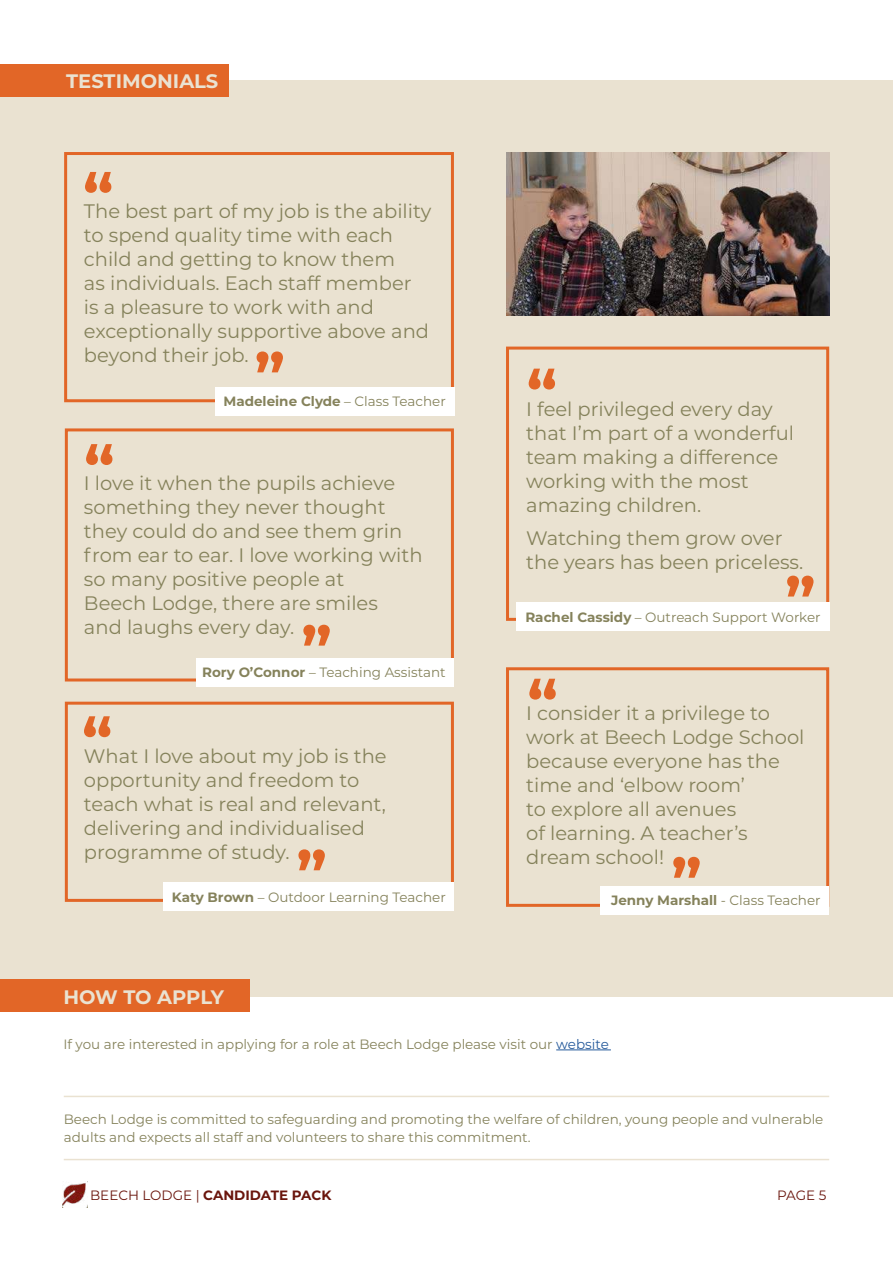
<style>
.page{position:relative;width:893px;height:1263px;background:#fff}
.page>*{position:absolute;margin:0;border:0;box-sizing:border-box;transform-origin:0 0}
.t1{font:700 61.5px "Montserrat";color:#e26627}
.t2{font:19.5px/24px "Montserrat";color:#85825b}
.t3{font:700 19.5px "Montserrat";color:#eae2d1}
.t4{font:13.5px/18px "Montserrat";color:#85825b}
.t5{font:700 13.5px "Montserrat";color:#85825b}
.t6{font:700 13.5px "Montserrat";color:#6a150c}
.t7{font:13.5px "Montserrat";color:#6a150c}
.s1{font-weight:400}
.s2{font-weight:700}
.s3{color:#265a9b}
</style>
<div class="page">
<img style="left:63px;top:1183px;width:23px;height:23px">
<div style="left:0;top:80px;width:893px;height:916px;background:#eae2d1"></div>
<div style="left:65px;top:428px;width:389px;height:253px;border:3px solid #e26627"></div>
<div style="left:0;top:979px;width:249px;height:33px;background:#e26627"></div>
<hr style="left:556px;top:1049px;width:55px;height:1px;background:#265a9b">
<div style="left:0;top:64px;width:228px;height:32px;background:#e26627"></div>
<div style="left:65px;top:702px;width:389px;height:200px;border:3px solid #e26627"></div>
<div style="left:64px;top:152px;width:390px;height:250px;border:3px solid #e26627"></div>
<div style="left:196px;top:658px;width:258px;height:28px;background:#fff"></div>
<div style="left:164px;top:882px;width:290px;height:28px;background:#fff"></div>
<div style="left:215px;top:387px;width:239px;height:29px;background:#fff"></div>
<hr style="left:64px;top:1096px;width:765px;height:1px;background:#eae2d1">
<hr style="left:64px;top:1159px;width:765px;height:1px;background:#eae2d1">
<div style="left:506px;top:667px;width:323px;height:240px;border:3px solid #e26627"></div>
<div style="left:506px;top:347px;width:323px;height:274px;border:3px solid #e26627"></div>
<div style="left:516px;top:602px;width:313px;height:29px;background:#fff"></div>
<img style="left:506px;top:152px;width:323px;height:163px">
<div style="left:601px;top:887px;width:228px;height:28px;background:#fff"></div>
<p class="t3" style="left:66px;top:72px;width:154px">TESTIMONIALS</p>
<h1 class="t1" style="left:83px;top:166px;width:32px">“</h1>
<p class="t2" style="left:84px;top:199px;width:349px">The best part of my job is the ability to spend quality time with each child and getting to know them<br>as individuals. Each staff member<br>is a pleasure to work with and exceptionally supportive above and beyond their job.</p>
<p class="t5" style="left:223px;top:395px;width:224px">Madeleine Clyde <span class="s1">– Class Teacher</span></p>
<h1 class="t1" style="left:254px;top:346px;width:32px">”</h1>
<h1 class="t1" style="left:84px;top:438px;width:32px">“</h1>
<p class="t2" style="left:84px;top:472px;width:340px">I love it when the pupils achieve something they never thought they could do and see them grin from ear to ear. I love working with so many positive people at<br>Beech Lodge, there are smiles<br>and laughs every day.</p>
<p class="t4" style="left:202px;top:663px;width:245px"><span class="s2">Rory O’Connor</span> – Teaching Assistant</p>
<h1 class="t1" style="left:301px;top:619px;width:32px">”</h1>
<h1 class="t1" style="left:82px;top:710px;width:32px">“</h1>
<p class="t2" style="left:84px;top:745px;width:304px">What I love about my job is the opportunity and freedom to teach what is real and relevant, delivering and individualised programme of study.</p>
<p class="t4" style="left:172px;top:888px;width:275px"><span class="s2">Katy Brown</span> – Outdoor Learning Teacher</p>
<h1 class="t1" style="left:296px;top:844px;width:32px">”</h1>
<h1 class="t1" style="left:527px;top:362px;width:32px">“</h1>
<p class="t2" style="left:526px;top:422px;width:269px">that I’m part of a wonderful team making a difference working with the most amazing children.</p>
<p class="t2" style="left:526px;top:526px;width:279px">Watching them grow over the years has been priceless.</p>
<p class="t2" style="left:526px;top:398px;width:248px">I feel privileged every day</p>
<h1 class="t1" style="left:785px;top:570px;width:32px">”</h1>
<p class="t4" style="left:525px;top:608px;width:297px"><span class="s2">Rachel Cassidy</span> – Outreach Support Worker</p>
<h1 class="t1" style="left:527px;top:672px;width:32px">“</h1>
<p class="t2" style="left:526px;top:702px;width:280px">I consider it a privilege to work at Beech Lodge School because everyone has the time and ‘elbow room’<br>to explore all avenues<br>of learning. A teacher’s dream school!</p>
<h1 class="t1" style="left:671px;top:851px;width:32px">”</h1>
<p class="t5" style="left:611px;top:894px;width:211px">Jenny Marshall <span class="s1">- Class Teacher</span></p>
<p class="t3" style="left:63px;top:987px;width:162px">HOW TO APPLY</p>
<p class="t4" style="left:63px;top:1035px;width:547px">If you are interested in applying for a role at Beech Lodge please visit our <span class="s3">website</span></p>
<p class="t4" style="left:64px;top:1111px;width:761px">Beech Lodge is committed to safeguarding and promoting the welfare of children, young people and vulnerable adults and expects all staff and volunteers to share this commitment.</p>
<p class="t6" style="left:90px;top:1187px;width:243px"><span class="s1">BEECH LODGE |</span> CANDIDATE PACK</p>
<p class="t7" style="left:777px;top:1188px;width:51px">PAGE 5</p>
</div>
